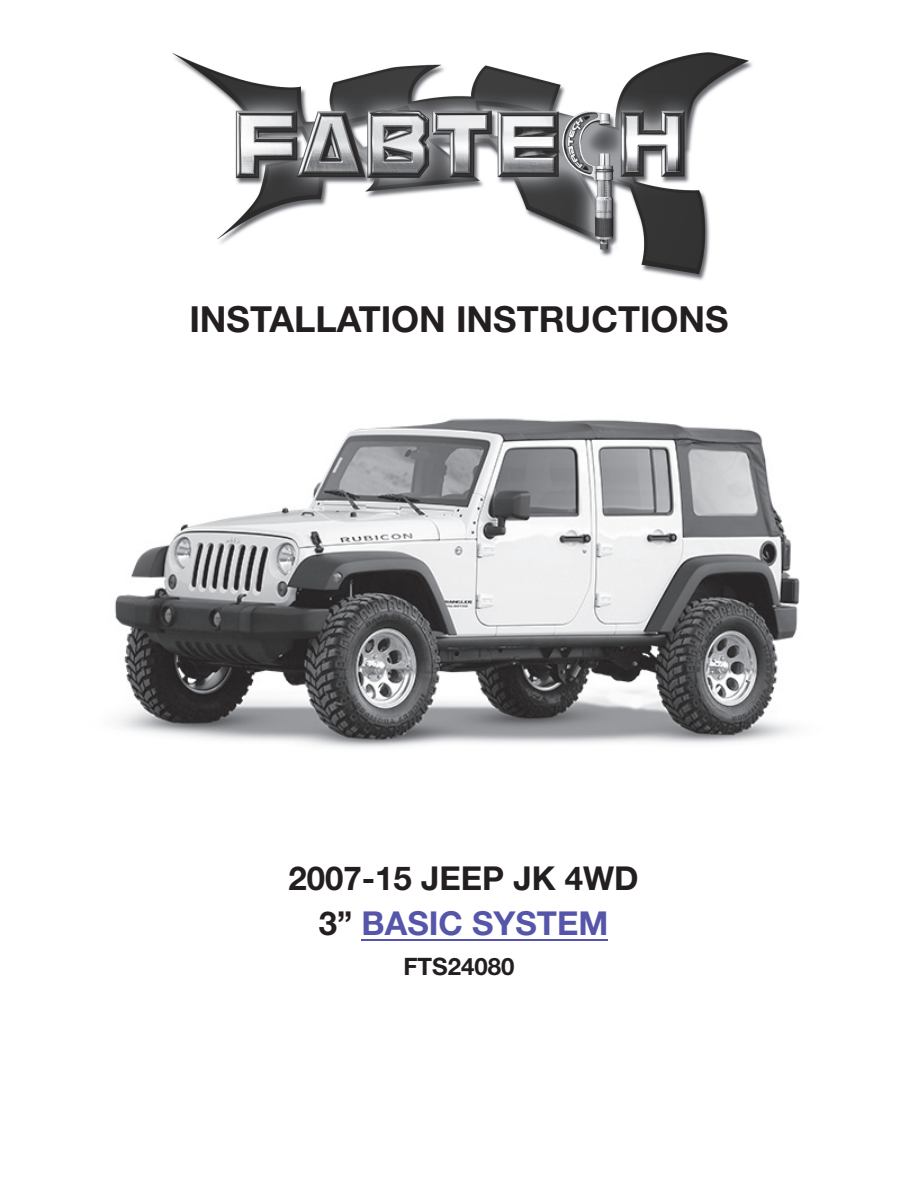
<style>
.page{position:relative;width:918px;height:1188px;background:#fff}
.page>*{position:absolute;margin:0;border:0;box-sizing:border-box;transform-origin:0 0}
.t1{font:700 36px "Helvetica Neue LT Std";color:#231f20}
.t2{font:700 33px/45.8px "Helvetica Neue LT Std";color:#231f20;text-align:center}
.t3{font:700 24px "Helvetica Neue LT Std";color:#231f20}
.s1{color:#55a}
</style>
<div class="page">
<img style="left:172px;top:52px;width:580px;height:229px">
<img style="left:114px;top:418px;width:686px;height:330px">
<hr style="left:362px;top:939px;width:246px;height:2px;background:#55a">
<p class="t1" style="left:189px;top:297px;width:541px">INSTALLATION INSTRUCTIONS</p>
<p class="t2" style="left:288px;top:854px;width:352px">2007-15 JEEP JK 4WD<br>3” <span class="s1">BASIC SYSTEM</span></p>
<p class="t3" style="left:403px;top:951px;width:113px">FTS24080</p>
</div>
